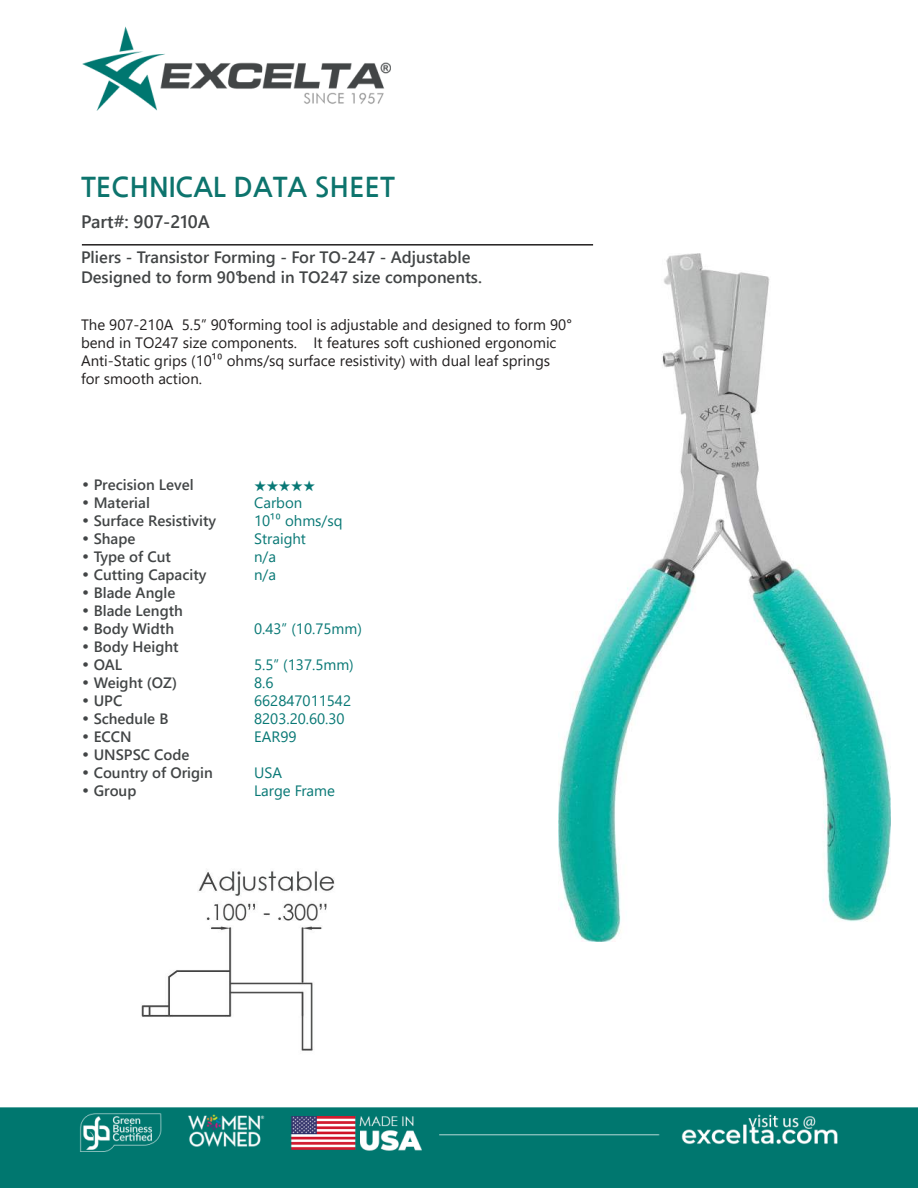
<style>
.page{position:relative;width:918px;height:1188px;background:#fff}
.page>*{position:absolute;margin:0;border:0;box-sizing:border-box;transform-origin:0 0}
.t1{font:700 27px "Nanum Gothic";color:#0d746d}
.t2{font:700 18px "Yu Gothic UI";color:#424546}
.t3{font:700 16.5px/19.8px "Yu Gothic UI";color:#424546}
.t4{font:15px/18px "Yu Gothic UI";color:#221f1f}
.t5{font:700 15px "Yu Gothic UI";color:#424546}
.t6{font:15px "Yu Gothic UI";color:#087875}
.t7{font:500 15px "ITC Zapf Dingbats";color:#087875}
.s1{font-family:"Century Gothic";font-weight:400}
</style>
<div class="page">
<img style="left:0;top:26px;width:918px;height:1162px">
<img style="left:558px;top:254px;width:333px;height:688px">
<img style="left:96px;top:824px;width:272px;height:247px">
<hr style="left:82px;top:244px;width:511px;height:2px;background:#221f1f">
<h1 class="t1" style="left:81px;top:171px;width:315px">TECHNICAL DATA SHEET</h1>
<p class="t2" style="left:81px;top:215px;width:130px">Part#: 907-210A</p>
<p class="t3" style="left:81px;top:249px;width:403px">Pliers - Transistor Forming - For TO-247 - Adjustable<br>Designed to form 90°bend in TO247 size components.</p>
<p class="t4" style="left:81px;top:313px;width:492px">The 907-210A 5.5” 90°forming tool is adjustable and designed to form 90° bend in TO247 size components. It features soft cushioned ergonomic Anti-Static grips (10¹⁰ ohms/sq surface resistivity) with dual leaf springs for smooth action.</p>
<p class="t5" style="left:81px;top:479px;width:114px"><span class="s1">•</span> Precision Level</p>
<p class="t7" style="left:254px;top:478px;width:63px">★★★★★</p>
<p class="t5" style="left:81px;top:497px;width:70px"><span class="s1">•</span> Material</p>
<p class="t6" style="left:254px;top:494px;width:50px">Carbon</p>
<p class="t5" style="left:81px;top:515px;width:137px"><span class="s1">•</span> Surface Resistivity</p>
<p class="t6" style="left:254px;top:507px;width:90px">10¹⁰ ohms/sq</p>
<p class="t5" style="left:81px;top:533px;width:56px"><span class="s1">•</span> Shape</p>
<p class="t6" style="left:254px;top:525px;width:53px">Straight</p>
<p class="t5" style="left:81px;top:551px;width:92px"><span class="s1">•</span> Type of Cut</p>
<p class="t6" style="left:254px;top:543px;width:23px">n/a</p>
<p class="t5" style="left:81px;top:569px;width:127px"><span class="s1">•</span> Cutting Capacity</p>
<p class="t6" style="left:254px;top:561px;width:23px">n/a</p>
<p class="t5" style="left:81px;top:587px;width:96px"><span class="s1">•</span> Blade Angle</p>
<p class="t5" style="left:81px;top:605px;width:103px"><span class="s1">•</span> Blade Length</p>
<p class="t5" style="left:81px;top:623px;width:95px"><span class="s1">•</span> Body Width</p>
<p class="t6" style="left:254px;top:615px;width:109px">0.43” (10.75mm)</p>
<p class="t5" style="left:81px;top:641px;width:99px"><span class="s1">•</span> Body Height</p>
<p class="t5" style="left:81px;top:659px;width:43px"><span class="s1">•</span> OAL</p>
<p class="t6" style="left:254px;top:651px;width:101px">5.5” (137.5mm)</p>
<p class="t5" style="left:81px;top:677px;width:98px"><span class="s1">•</span> Weight (OZ)</p>
<p class="t6" style="left:254px;top:674px;width:21px">8.6</p>
<p class="t5" style="left:81px;top:695px;width:43px"><span class="s1">•</span> UPC</p>
<p class="t6" style="left:254px;top:687px;width:99px">662847011542</p>
<p class="t5" style="left:81px;top:713px;width:89px"><span class="s1">•</span> Schedule B</p>
<p class="t6" style="left:254px;top:710px;width:92px">8203.20.60.30</p>
<p class="t5" style="left:81px;top:731px;width:52px"><span class="s1">•</span> ECCN</p>
<p class="t6" style="left:254px;top:728px;width:44px">EAR99</p>
<p class="t5" style="left:81px;top:749px;width:110px"><span class="s1">•</span> UNSPSC Code</p>
<p class="t5" style="left:81px;top:767px;width:133px"><span class="s1">•</span> Country of Origin</p>
<p class="t6" style="left:254px;top:764px;width:29px">USA</p>
<p class="t5" style="left:81px;top:785px;width:57px"><span class="s1">•</span> Group</p>
<p class="t6" style="left:254px;top:777px;width:82px">Large Frame</p>
</div>
